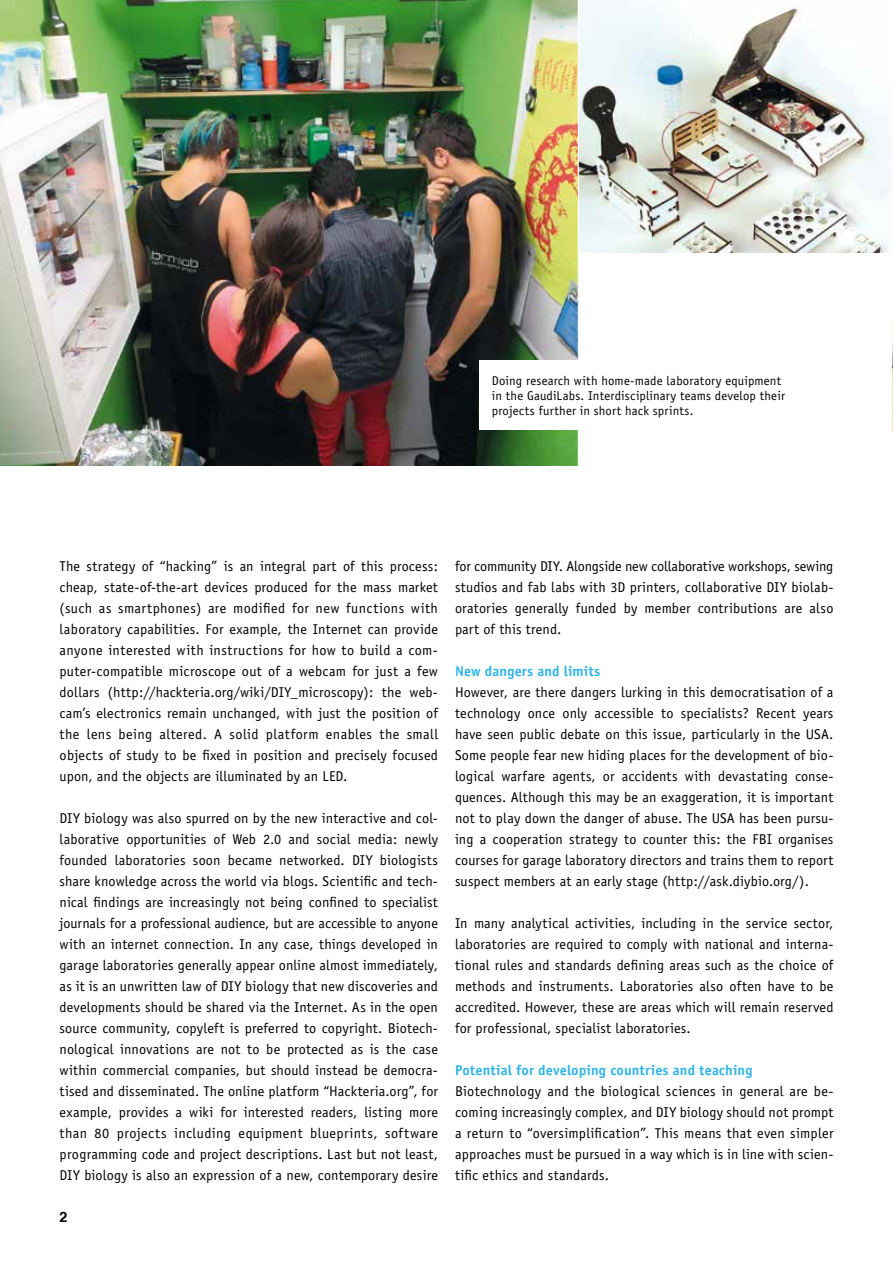
<style>
.page{position:relative;width:893px;height:1263px;background:#fff}
.page>*{position:absolute;margin:0;border:0;box-sizing:border-box;transform-origin:0 0}
.t1{font:14.25px/21px "Officina Sans";letter-spacing:.01em;color:#000;text-align:justify}
.t2{font:700 14.25px "Officina Sans";letter-spacing:.01em;color:#32b5e4}
.t3{font:700 14.25px "Helvetica";color:#000}
.t4{font:12.75px/15.3px "Officina Sans";letter-spacing:.015em;color:#000}
</style>
<div class="page">
<img style="left:0;top:0;width:578px;height:466px">
<img style="left:892px;top:366px;width:1px;height:64px">
<img style="left:579px;top:0;width:313px;height:252px">
<div style="left:479px;top:361px;width:315px;height:69px;background:#fff"></div>
<p class="t4" style="left:492px;top:373px;width:295px">Doing research with home-made laboratory equipment in the GaudiLabs. Interdisciplinary teams develop their projects further in short hack sprints.</p>
<p class="t1" style="left:60px;top:555px;width:380px">The strategy of “hacking” is an integral part of this process: cheap, state-of-the-art devices produced for the mass market (such as smartphones) are modified for new functions with laboratory capabilities. For example, the Internet can provide anyone interested with instructions for how to build a com&shy;puter-compatible microscope out of a webcam for just a few dollars (http://hackteria.org/wiki/DIY_microscopy): the web&shy;cam’s electronics remain unchanged, with just the position of the lens being altered. A solid platform enables the small objects of study to be fixed in position and precisely focused upon, and the objects are illuminated by an LED.</p>
<p class="t1" style="left:60px;top:807px;width:380px">DIY biology was also spurred on by the new interactive and col&shy;laborative opportunities of Web 2.0 and social media: newly founded laboratories soon became networked. DIY biologists share knowledge across the world via blogs. Scientific and tech&shy;nical findings are increasingly not being confined to specialist journals for a professional audience, but are accessible to anyone with an internet connection. In any case, things developed in garage laboratories generally appear online almost immediately, as it is an unwritten law of DIY biology that new discoveries and developments should be shared via the Internet. As in the open source community, copyleft is preferred to copyright. Biotech&shy;nological innovations are not to be protected as is the case within commercial companies, but should instead be democra&shy;tised and disseminated. The online platform “Hackteria.org”, for example, provides a wiki for interested readers, listing more than 80 projects including equipment blueprints, software programming code and project descriptions. Last but not least, DIY biology is also an expression of a new, contemporary desire</p>
<p class="t3" style="left:60px;top:1205px;width:9px">2</p>
<p class="t1" style="left:455px;top:555px;width:380px">for community DIY. Alongside new collaborative workshops, sewing studios and fab labs with 3D printers, collaborative DIY biolab&shy;oratories generally funded by member contributions are also part of this trend.</p>
<p class="t2" style="left:455px;top:662px;width:147px">New dangers and limits</p>
<p class="t1" style="left:455px;top:681px;width:380px">However, are there dangers lurking in this democratisation of a technology once only accessible to specialists? Recent years have seen public debate on this issue, particularly in the USA.<br>Some people fear new hiding places for the development of bio&shy;logical warfare agents, or accidents with devastating conse&shy;quences. Although this may be an exaggeration, it is important not to play down the danger of abuse. The USA has been pursu&shy;ing a cooperation strategy to counter this: the FBI organises courses for garage laboratory directors and trains them to report suspect members at an early stage (http://ask.diybio.org/).</p>
<p class="t1" style="left:455px;top:913px;width:380px">In many analytical activities, including in the service sector, laboratories are required to comply with national and interna&shy;tional rules and standards defining areas such as the choice of methods and instruments. Laboratories also often have to be accredited. However, these are areas which will remain reserved for professional, specialist laboratories.</p>
<p class="t2" style="left:455px;top:1061px;width:299px">Potential for developing countries and teaching</p>
<p class="t1" style="left:455px;top:1081px;width:380px">Biotechnology and the biological sciences in general are be&shy;coming increasingly complex, and DIY biology should not prompt a return to “oversimplification”. This means that even simpler approaches must be pursued in a way which is in line with scien&shy;tific ethics and standards.</p>
</div>
